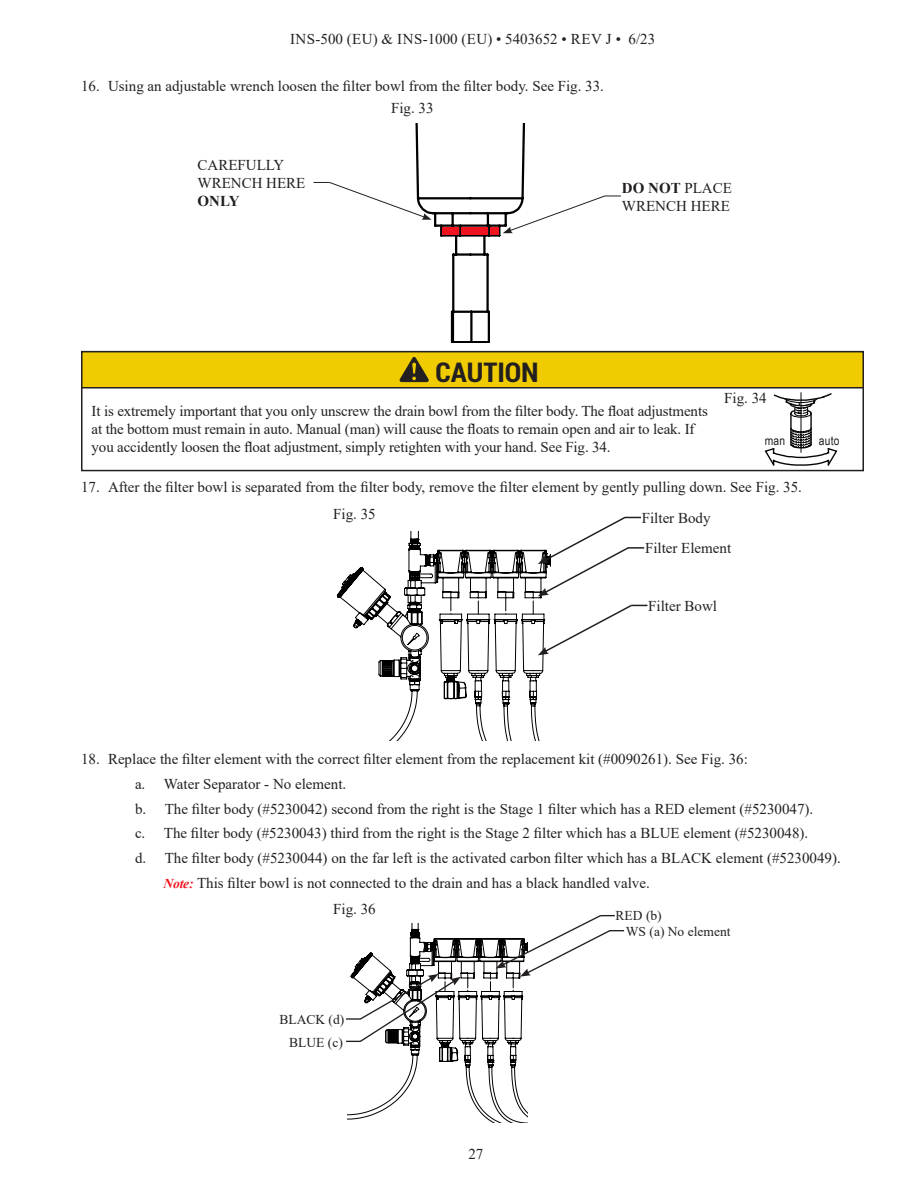
<style>
.page{position:relative;width:918px;height:1188px;background:#fff}
.page>*{position:absolute;margin:0;border:0;box-sizing:border-box;transform-origin:0 0}
.t1{font:700 27.3px "Roboto Condensed";color:#231f20;scale:1.06 1}
.t2{font:15px/18px "Times New Roman";color:#231f20}
.t3{font:13.5px "Times New Roman";color:#231f20}
.t4{font:12.45px "Arial Narrow";color:#231f20}
.s1{font-weight:700}
.s2{font-weight:700;font-style:italic;font-size:13.5px;color:#ef131f}
</style>
<div class="page">
<div style="left:81px;top:351px;width:783px;height:120px;border:2px solid #231f20"></div>
<div style="left:82px;top:352px;width:781px;height:36px;background:#efcb00"></div>
<div style="left:81px;top:351px;width:783px;height:38px;border:2px solid #231f20"></div>
<svg style="left:400px;top:357px;width:29px;height:25px"></svg>
<svg style="left:765px;top:392px;width:72px;height:74px"></svg>
<svg style="left:337px;top:532px;width:207px;height:208px"></svg>
<svg style="left:506px;top:592px;width:8px;height:22px"></svg>
<svg style="left:478px;top:592px;width:8px;height:22px"></svg>
<svg style="left:451px;top:592px;width:8px;height:22px"></svg>
<svg style="left:533px;top:516px;width:114px;height:139px"></svg>
<svg style="left:346px;top:915px;width:278px;height:207px"></svg>
<svg style="left:314px;top:124px;width:307px;height:218px"></svg>
<div style="left:442px;top:227px;width:17px;height:7px;background:#ef131f"></div>
<div style="left:461px;top:227px;width:27px;height:7px;background:#ef131f"></div>
<div style="left:490px;top:227px;width:8px;height:7px;background:#ef131f"></div>
<p class="t2" style="left:290px;top:30px;width:367px">INS-500 (EU) &amp; INS-1000 (EU) • 5403652 • REV J • 6/23</p>
<p class="t2" style="left:81px;top:77px;width:525px">16. Using an adjustable wrench loosen the filter bowl from the filter body. See Fig. 33.</p>
<p class="t2" style="left:198px;top:156px;width:109px">CAREFULLY<br>WRENCH HERE<br><span class="s1">ONLY</span></p>
<p class="t2" style="left:391px;top:99px;width:44px">Fig. 33</p>
<p class="t2" style="left:622px;top:179px;width:112px"><span class="s1">DO NOT</span> PLACE<br>WRENCH HERE</p>
<p class="t1" style="left:435px;top:353px;width:99px">CAUTION</p>
<p class="t2" style="left:92px;top:402px;width:618px">It is extremely important that you only unscrew the drain bowl from the filter body. The float adjustments at the bottom must remain in auto. Manual (man) will cause the floats to remain open and air to leak. If you accidently loosen the float adjustment, simply retighten with your hand. See Fig. 34.</p>
<p class="t2" style="left:724px;top:388px;width:44px">Fig. 34</p>
<p class="t4" style="left:765px;top:431px;width:22px">man</p>
<p class="t4" style="left:819px;top:431px;width:22px">auto</p>
<p class="t2" style="left:81px;top:477px;width:722px">17. After the filter bowl is separated from the filter body, remove the filter element by gently pulling down. See Fig. 35.</p>
<p class="t2" style="left:333px;top:504px;width:44px">Fig. 35</p>
<p class="t2" style="left:642px;top:508px;width:70px">Filter Body</p>
<p class="t2" style="left:645px;top:539px;width:88px">Filter Element</p>
<p class="t2" style="left:648px;top:596px;width:70px">Filter Bowl</p>
<p class="t2" style="left:81px;top:750px;width:668px">18. Replace the filter element with the correct filter element from the replacement kit (#0090261). See Fig. 36:</p>
<p class="t2" style="left:135px;top:774px;width:213px">a. Water Separator - No element.</p>
<p class="t2" style="left:135px;top:799px;width:680px">b. The filter body (#5230042) second from the right is the Stage 1 filter which has a RED element (#5230047).</p>
<p class="t2" style="left:135px;top:824px;width:675px">c. The filter body (#5230043) third from the right is the Stage 2 filter which has a BLUE element (#5230048).</p>
<p class="t2" style="left:135px;top:849px;width:707px">d. The filter body (#5230044) on the far left is the activated carbon filter which has a BLACK element (#5230049).</p>
<p class="t2" style="left:163px;top:873px;width:488px"><span class="s2">Note:</span> This filter bowl is not connected to the drain and has a black handled valve.</p>
<p class="t2" style="left:333px;top:899px;width:44px">Fig. 36</p>
<p class="t3" style="left:279px;top:1010px;width:66px">BLACK (d)</p>
<p class="t3" style="left:289px;top:1033px;width:55px">BLUE (c)</p>
<p class="t2" style="left:468px;top:1144px;width:16px">27</p>
<p class="t3" style="left:616px;top:906px;width:48px">RED (b)</p>
<p class="t3" style="left:626px;top:922px;width:106px">WS (a) No element</p>
</div>
